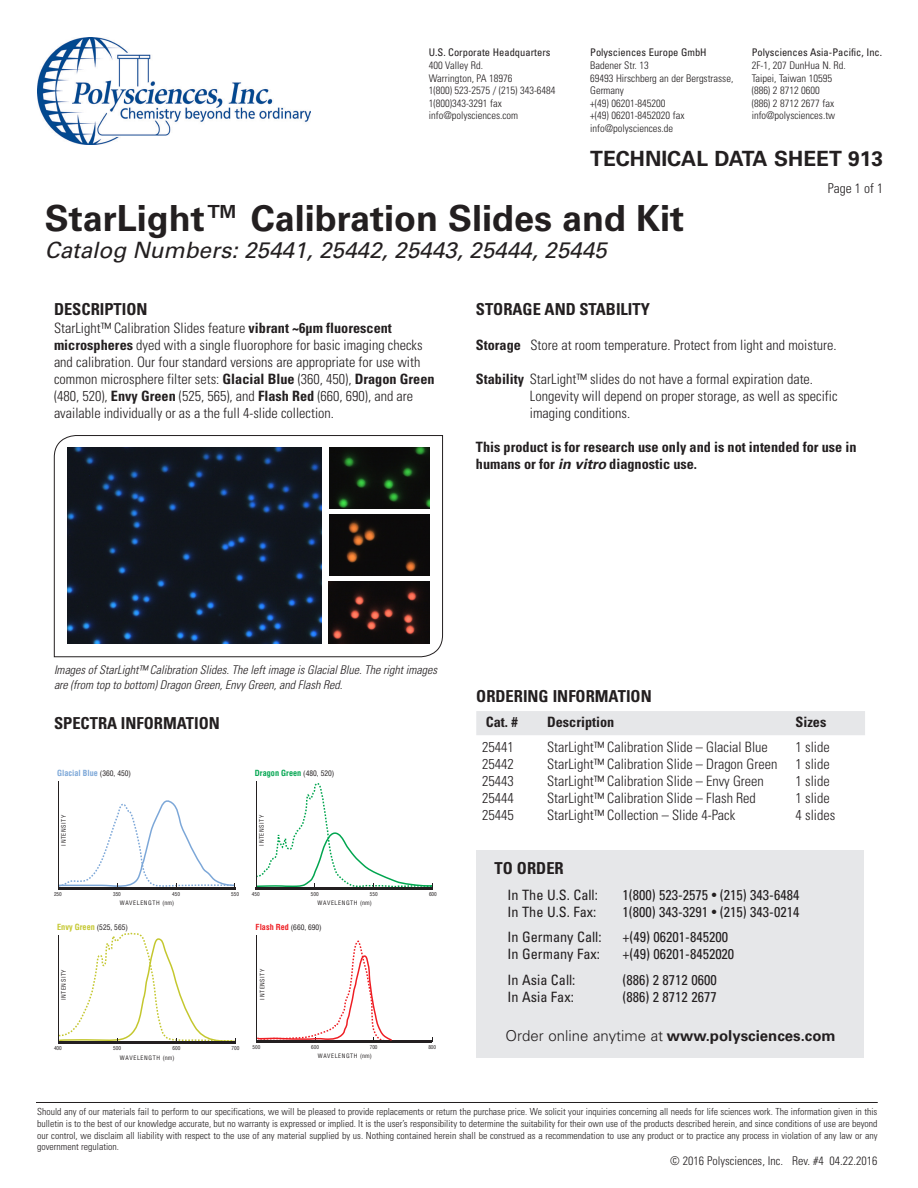
<style>
.page{position:relative;width:918px;height:1188px;background:#fff}
.page>*{position:absolute;margin:0;border:0;box-sizing:border-box;transform-origin:0 0}
.TDS_Overall_Heading{font:700 36px "Univers LT Std";color:#231f20}
.TDS_Overall_Subheadi{font:italic 22.5px "Univers LT Std";color:#231f20}
.t1{font:700 21px "Univers LT Std";color:#231f20}
.heading{font:700 condensed 16.5px "Univers LT Std";color:#231f20}
.t2{font:300 15px "Univers LT Std";color:#231f20}
.Text{font:300 condensed 14.25px/17.1px "Univers LT Std";color:#231f20}
.t3{font:condensed 14.25px "Univers LT Std";color:#231f20}
.paragraph{font:300 condensed 14.25px/17.1px "Univers LT Std";color:#231f20}
.paragraph-2{font:700 condensed 14.25px/17.1px "Univers LT Std";color:#231f20}
.t4{font:300 condensed 13.5px "Univers LT Std";color:#231f20}
.Image_Description{font:italic 300 condensed 12px/14.4px "Univers LT Std";color:#231f20}
.t5{font:300 condensed 12px "Univers LT Std";color:#231f20}
.t6{font:300 condensed 10.5px/12.6px "Univers LT Std";color:#231f20}
.t7{font:condensed 10.5px "Univers LT Std";color:#231f20}
.t8{font:300 condensed 9.75px/11.7px "Univers LT Std";color:#231f20;text-align:justify}
.t9{font:700 condensed 8.25px "Helvetica";color:#00a54f}
.t10{font:700 condensed 8.25px "Helvetica";color:#7ca7d8}
.t11{font:700 condensed 8.25px "Helvetica";color:#c4c72e}
.t12{font:condensed 7.35px "Helvetica";color:#231f20}
.t13{font:condensed 6px "Helvetica";letter-spacing:.1em;color:#231f20}
.t14{font:condensed 5.25px "Helvetica";color:#231f20}
.s1{font-weight:700}
.s2{font-style:italic;font-stretch:normal}
.s3{font-weight:400;font-size:7.5px;color:#231f20}
.s4{font-weight:700;font-size:8.1px;color:#ee1d23}
</style>
<div class="page">
<img style="left:37px;top:38px;width:273px;height:107px">
<hr style="left:36px;top:1102px;width:842px;height:1px;background:#231f20">
<svg style="left:54px;top:435px;width:389px;height:222px"></svg>
<hr style="left:256px;top:781px;width:1px;height:108px;background:#231f20">
<hr style="left:256px;top:887px;width:177px;height:2px;background:#231f20">
<svg style="left:255px;top:783px;width:178px;height:105px"></svg>
<svg style="left:58px;top:932px;width:178px;height:112px"></svg>
<hr style="left:257px;top:935px;width:1px;height:108px;background:#231f20">
<hr style="left:257px;top:1041px;width:175px;height:2px;background:#231f20">
<svg style="left:256px;top:940px;width:138px;height:103px"></svg>
<hr style="left:58px;top:781px;width:1px;height:108px;background:#231f20">
<svg style="left:58px;top:800px;width:178px;height:90px"></svg>
<div style="left:476px;top:850px;width:388px;height:208px;background:#e6e7e9"></div>
<div style="left:476px;top:711px;width:389px;height:24px;background:#e6e7e9"></div>
<p class="t7" style="left:429px;top:46px;width:123px">U.S. Corporate Headquarters</p>
<p class="t6" style="left:429px;top:59px;width:128px">400 Valley Rd.<br>Warrington, PA 18976<br>1(800) 523-2575 / (215) 343-6484<br>1(800)343-3291 fax info@polysciences.com</p>
<p class="t7" style="left:590px;top:46px;width:118px">Polysciences Europe GmbH</p>
<p class="t6" style="left:590px;top:59px;width:145px">Badener Str. 13<br>69493 Hirschberg an der Bergstrasse,<br>Germany<br>+(49) 06201-845200<br>+(49) 06201-8452020 fax info@polysciences.de</p>
<p class="t7" style="left:752px;top:46px;width:132px">Polysciences Asia-Pacific, Inc.</p>
<p class="t6" style="left:752px;top:59px;width:96px">2F-1, 207 DunHua N. Rd.<br>Taipei, Taiwan 10595 (886) 2 8712 0600<br>(886) 2 8712 2677 fax info@polysciences.tw</p>
<p class="t1" style="left:590px;top:147px;width:294px">TECHNICAL DATA SHEET 913</p>
<p class="t4" style="left:828px;top:181px;width:57px">Page 1 of 1</p>
<p class="TDS_Overall_Heading" style="left:45px;top:197px;width:641px">StarLight™ Calibration Slides and Kit</p>
<p class="TDS_Overall_Subheadi" style="left:45px;top:237px;width:564px">Catalog Numbers: 25441, 25442, 25443, 25444, 25445</p>
<p class="heading" style="left:54px;top:299px;width:95px">DESCRIPTION</p>
<p class="Text" style="left:54px;top:319px;width:382px">StarLight™ Calibration Slides feature <span class="s1">vibrant ~6µm fluorescent microspheres</span> dyed with a single fluorophore for basic imaging checks and calibration. Our four standard versions are appropriate for use with common microsphere filter sets: <span class="s1">Glacial Blue</span> (360, 450), <span class="s1">Dragon Green </span>(480, 520), <span class="s1">Envy Green</span> (525, 565), and <span class="s1">Flash Red</span> (660, 690), and are available individually or as a the full 4-slide collection.</p>
<p class="heading" style="left:476px;top:299px;width:176px">STORAGE AND STABILITY</p>
<p class="paragraph" style="left:476px;top:336px;width:362px"><span class="s1">Storage</span> Store at room temperature. Protect from light and moisture.</p>
<p class="paragraph" style="left:530px;top:370px;width:309px;text-indent:-54px"><span class="s1">Stability</span> StarLight™ slides do not have a formal expiration date.<br>Longevity will depend on proper storage, as well as specific imaging conditions.</p>
<p class="paragraph-2" style="left:476px;top:439px;width:382px">This product is for research use only and is not intended for use in humans or for <span class="s2">in vitro</span> diagnostic use.</p>
<p class="Image_Description" style="left:54px;top:663px;width:385px">Images of StarLight™ Calibration Slides. The left image is Glacial Blue. The right images are (from top to bottom) Dragon Green, Envy Green, and Flash Red.</p>
<p class="heading" style="left:54px;top:713px;width:167px">SPECTRA INFORMATION</p>
<p class="t10" style="left:57px;top:768px;width:75px">Glacial Blue <span class="s3">(360, 450)</span></p>
<p class="t13" style="left:60px;top:846px;width:33px;rotate:-90deg">INTENSITY</p>
<p class="t9" style="left:255px;top:768px;width:81px">Dragon Green <span class="s3">(480, 520)</span></p>
<p class="t13" style="left:258px;top:846px;width:33px;rotate:-90deg">INTENSITY</p>
<p class="t14" style="left:54px;top:890px;width:9px">250</p>
<p class="t14" style="left:113px;top:890px;width:9px">350</p>
<p class="t14" style="left:172px;top:890px;width:9px">450</p>
<p class="t14" style="left:231px;top:890px;width:9px">550</p>
<p class="t14" style="left:252px;top:890px;width:9px">450</p>
<p class="t14" style="left:311px;top:890px;width:9px">500</p>
<p class="t14" style="left:370px;top:890px;width:9px">550</p>
<p class="t14" style="left:429px;top:890px;width:9px">600</p>
<p class="t13" style="left:120px;top:899px;width:56px">WAVELENGTH (nm)</p>
<p class="t13" style="left:318px;top:899px;width:56px">WAVELENGTH (nm)</p>
<p class="t11" style="left:57px;top:922px;width:72px">Envy Green <span class="s3">(525, 565)</span></p>
<p class="t13" style="left:60px;top:1000px;width:33px;rotate:-90deg">INTENSITY</p>
<p class="t12" style="left:256px;top:923px;width:68px"><span class="s4">Flash Red</span> (660, 690)</p>
<p class="t13" style="left:258px;top:1000px;width:32px;rotate:-90deg">INTENSITY</p>
<p class="t14" style="left:54px;top:1045px;width:9px">400</p>
<p class="t14" style="left:113px;top:1045px;width:9px">500</p>
<p class="t14" style="left:172px;top:1045px;width:9px">600</p>
<p class="t14" style="left:232px;top:1045px;width:9px">700</p>
<p class="t13" style="left:120px;top:1054px;width:56px">WAVELENGTH (nm)</p>
<p class="t14" style="left:253px;top:1044px;width:9px">500</p>
<p class="t14" style="left:311px;top:1044px;width:9px">600</p>
<p class="t14" style="left:370px;top:1044px;width:9px">700</p>
<p class="t14" style="left:428px;top:1044px;width:9px">800</p>
<p class="t13" style="left:318px;top:1052px;width:55px">WAVELENGTH (nm)</p>
<p class="heading" style="left:476px;top:686px;width:177px">ORDERING INFORMATION</p>
<p class="paragraph-2" style="left:486px;top:714px;width:33px">Cat. #</p>
<p class="paragraph-2" style="left:547px;top:714px;width:69px">Description</p>
<p class="paragraph-2" style="left:795px;top:714px;width:32px">Sizes</p>
<p class="Text" style="left:482px;top:738px;width:33px">25441<br>25442</p>
<p class="Text" style="left:482px;top:772px;width:33px">25443</p>
<p class="Text" style="left:482px;top:789px;width:33px">25444</p>
<p class="Text" style="left:482px;top:807px;width:33px">25445</p>
<p class="Text" style="left:547px;top:738px;width:222px">StarLight™ Calibration Slide – Glacial Blue</p>
<p class="Text" style="left:547px;top:755px;width:232px">StarLight™ Calibration Slide – Dragon Green</p>
<p class="Text" style="left:547px;top:772px;width:218px">StarLight™ Calibration Slide – Envy Green</p>
<p class="Text" style="left:547px;top:789px;width:210px">StarLight™ Calibration Slide – Flash Red</p>
<p class="Text" style="left:547px;top:806px;width:190px">StarLight™ Collection – Slide 4-Pack</p>
<p class="Text" style="left:795px;top:738px;width:36px">1 slide</p>
<p class="Text" style="left:795px;top:755px;width:36px">1 slide</p>
<p class="Text" style="left:795px;top:772px;width:36px">1 slide</p>
<p class="Text" style="left:795px;top:789px;width:36px">1 slide</p>
<p class="Text" style="left:795px;top:807px;width:41px">4 slides</p>
<p class="heading" style="left:495px;top:858px;width:71px">TO ORDER</p>
<p class="t3" style="left:508px;top:886px;width:92px">In The U.S. Call:</p>
<p class="t3" style="left:622px;top:886px;width:178px">1(800) 523-2575 • (215) 343-6484</p>
<p class="t3" style="left:508px;top:903px;width:90px">In The U.S. Fax:</p>
<p class="t3" style="left:622px;top:903px;width:178px">1(800) 343-3291 • (215) 343-0214</p>
<p class="t3" style="left:508px;top:928px;width:96px">In Germany Call:</p>
<p class="t3" style="left:622px;top:928px;width:107px">+(49) 06201-845200</p>
<p class="t3" style="left:508px;top:945px;width:94px">In Germany Fax:</p>
<p class="t3" style="left:622px;top:945px;width:113px">+(49) 06201-8452020</p>
<p class="t3" style="left:508px;top:971px;width:69px">In Asia Call:</p>
<p class="t3" style="left:622px;top:971px;width:96px">(886) 2 8712 0600</p>
<p class="t3" style="left:508px;top:988px;width:68px">In Asia Fax:</p>
<p class="t3" style="left:622px;top:988px;width:96px">(886) 2 8712 2677</p>
<p class="t2" style="left:506px;top:1027px;width:332px">Order online anytime at <span class="s1">www.polysciences.com</span></p>
<p class="t8" style="left:37px;top:1106px;width:842px">Should any of our materials fail to perform to our specifications, we will be pleased to provide replacements or return the purchase price. We solicit your inquiries concerning all needs for life sciences work. The information given in this bulletin is to the best of our knowledge accurate, but no warranty is expressed or implied. It is the user’s responsibility to determine the suitability for their own use of the products described herein, and since conditions of use are beyond our control, we disclaim all liability with respect to the use of any material supplied by us. Nothing contained herein shall be construed as a recommendation to use any product or to practice any process in violation of any law or any government regulation.</p>
<p class="t5" style="left:670px;top:1154px;width:209px">© 2016 Polysciences, Inc. Rev. #4 04.22.2016</p>
</div>
